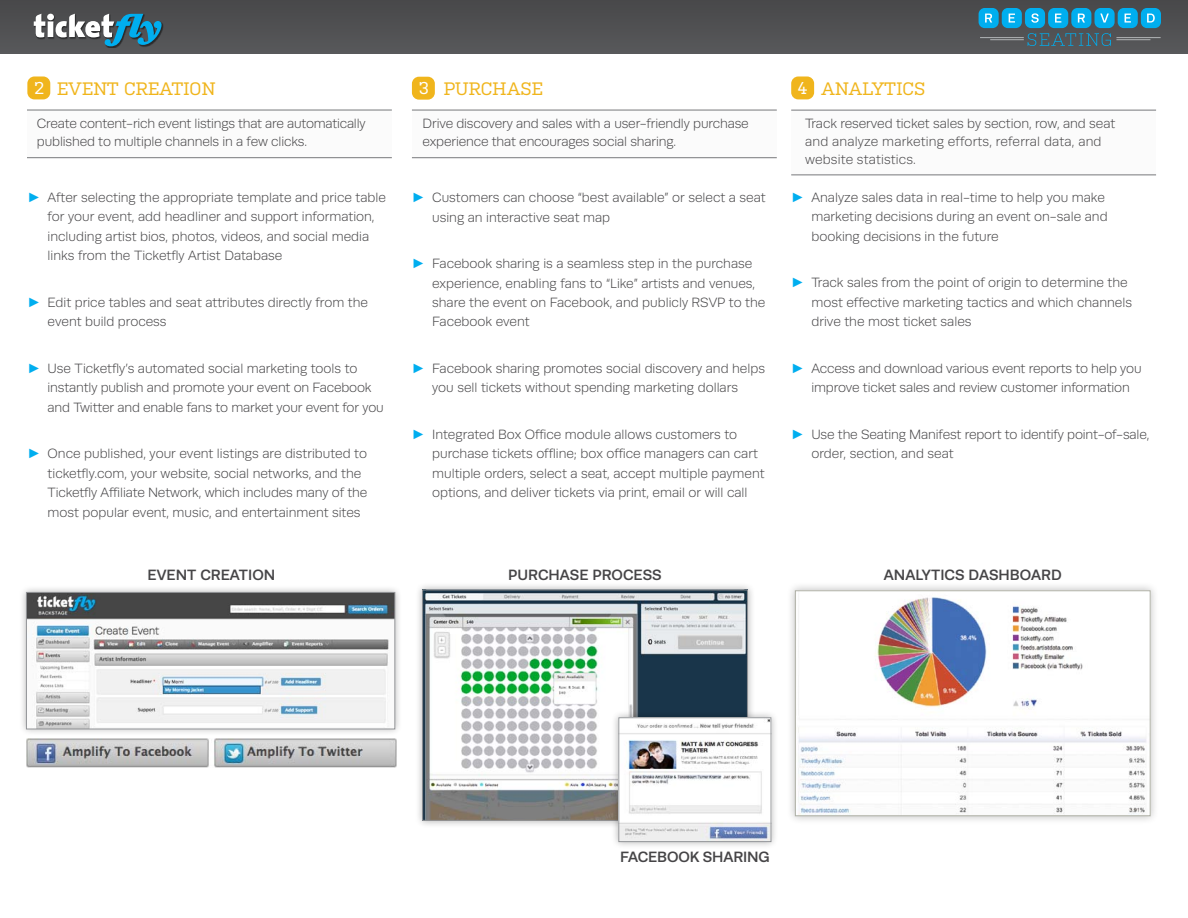
<style>
.page{position:relative;width:1188px;height:918px;background:#fff}
.page>*{position:absolute;margin:0;border:0;box-sizing:border-box;transform-origin:0 0}
.t1{font:18px "Kulturista";letter-spacing:-.01em;color:#f0b51c}
.t2{font:500 15px "Runda";color:#464547}
.t3{font:300 13.5px/19.5px "Runda";color:#464547}
.s1{font-size:17.25px;color:#fff}
.s2{font-family:"Arial";font-weight:900;color:#00aeef}
</style>
<div class="page">
<div style="left:791px;top:110px;width:365px;height:65px;background:#fbfbfb"></div>
<hr style="left:791px;top:110px;width:365px;height:1px;background:#77787b">
<hr style="left:791px;top:175px;width:365px;height:1px;background:#77787b">
<div style="left:412px;top:110px;width:365px;height:48px;background:#fbfbfb"></div>
<hr style="left:412px;top:110px;width:365px;height:1px;background:#77787b">
<hr style="left:412px;top:157px;width:365px;height:1px;background:#77787b">
<div style="left:27px;top:110px;width:365px;height:48px;background:#fbfbfb"></div>
<hr style="left:27px;top:110px;width:365px;height:1px;background:#77787b">
<hr style="left:27px;top:157px;width:365px;height:1px;background:#77787b">
<div style="left:414px;top:582px;width:342px;height:246px;background:#000;opacity:.3"></div>
<img style="left:424px;top:592px;width:322px;height:227px">
<div style="left:422px;top:590px;width:326px;height:231px;border:1px solid #939598"></div>
<div style="left:611px;top:710px;width:168px;height:139px;background:#000;opacity:.3"></div>
<img style="left:620px;top:719px;width:149px;height:121px">
<div style="left:618px;top:717px;width:153px;height:125px;border:1px solid #939598"></div>
<div style="left:27px;top:76px;width:23px;height:23px;background:#f0b51c;border-radius:7px"></div>
<div style="left:412px;top:77px;width:23px;height:23px;background:#f0b51c;border-radius:7px"></div>
<div style="left:791px;top:76px;width:23px;height:23px;background:#f0b51c;border-radius:7px"></div>
<div style="left:786px;top:582px;width:373px;height:243px;background:#000;opacity:.25"></div>
<img style="left:797px;top:592px;width:352px;height:222px">
<div style="left:795px;top:590px;width:356px;height:226px;border:1px solid #b0b1a7"></div>
<div style="left:0;top:0;width:1188px;height:54px;background:#505052"></div>
<div style="left:979px;top:8px;width:20px;height:20px;background:#00aeef;border-radius:6px"></div>
<svg style="left:985px;top:14px;width:7px;height:9px"></svg>
<div style="left:1002px;top:8px;width:20px;height:20px;background:#00aeef;border-radius:6px"></div>
<svg style="left:1009px;top:14px;width:6px;height:9px"></svg>
<div style="left:1025px;top:8px;width:20px;height:20px;background:#00aeef;border-radius:6px"></div>
<div style="left:1048px;top:8px;width:20px;height:20px;background:#00aeef;border-radius:6px"></div>
<div style="left:1071px;top:8px;width:20px;height:20px;background:#00aeef;border-radius:6px"></div>
<div style="left:1095px;top:8px;width:20px;height:20px;background:#00aeef;border-radius:6px"></div>
<div style="left:1118px;top:8px;width:20px;height:20px;background:#00aeef;border-radius:6px"></div>
<svg style="left:1125px;top:14px;width:6px;height:9px"></svg>
<div style="left:1141px;top:8px;width:20px;height:20px;background:#00aeef;border-radius:6px"></div>
<svg style="left:1147px;top:14px;width:8px;height:9px"></svg>
<svg style="left:1028px;top:13px;width:83px;height:33px"></svg>
<hr style="left:980px;top:37px;width:44px;height:1px;background:#b1b4b6">
<hr style="left:990px;top:39px;width:34px;height:1px;background:#b1b4b6">
<hr style="left:1116px;top:37px;width:45px;height:1px;background:#b1b4b6">
<hr style="left:1116px;top:39px;width:34px;height:1px;background:#b1b4b6">
<div style="left:34px;top:14px;width:129px;height:34px;background:#000;opacity:.5"></div>
<svg style="left:34px;top:14px;width:128px;height:32px"></svg>
<div style="left:18px;top:584px;width:384px;height:153px;background:#000;opacity:.3"></div>
<img style="left:28px;top:594px;width:365px;height:133px">
<div style="left:26px;top:592px;width:369px;height:137px;border:1px solid #939598"></div>
<img style="left:26px;top:738px;width:371px;height:30px">
<h1 class="t1" style="left:34px;top:75px;width:183px"><span class="s1">2</span> EVENT CREATION</h1>
<p class="t3" style="left:37px;top:115px;width:330px;line-height:18px">Create content-rich event listings that are automatically published to multiple channels in a few clicks.</p>
<p class="t3" style="left:48px;top:188px;width:340px;text-indent:-20px"><span class="s2">►</span> After selecting the appropriate template and price table for your event, add headliner and support information, including artist bios, photos, videos, and social media links from the Ticketfly Artist Database</p>
<p class="t3" style="left:48px;top:293px;width:322px;text-indent:-20px"><span class="s2">►</span> Edit price tables and seat attributes directly from the event build process</p>
<p class="t3" style="left:48px;top:359px;width:338px;text-indent:-20px"><span class="s2">►</span> Use Ticketfly’s automated social marketing tools to instantly publish and promote your event on Facebook and Twitter and enable fans to market your event for you</p>
<p class="t3" style="left:48px;top:444px;width:321px;text-indent:-20px"><span class="s2">►</span> Once published, your event listings are distributed to ticketfly.com, your website, social networks, and the Ticketfly Affiliate Network, which includes many of the most popular event, music, and entertainment sites</p>
<h1 class="t1" style="left:419px;top:75px;width:126px"><span class="s1">3</span> PURCHASE</h1>
<p class="t3" style="left:423px;top:115px;width:328px;line-height:18px">Drive discovery and sales with a user-friendly purchase experience that encourages social sharing.</p>
<p class="t3" style="left:432px;top:188px;width:335px;text-indent:-20px"><span class="s2">►</span> Customers can choose “best available” or select a seat using an interactive seat map</p>
<p class="t3" style="left:432px;top:254px;width:335px;text-indent:-20px"><span class="s2">►</span> Facebook sharing is a seamless step in the purchase experience, enabling fans to “Like” artists and venues, share the event on Facebook, and publicly RSVP to the Facebook event</p>
<p class="t3" style="left:412px;top:359px;width:355px;text-align:center"><span class="s2">►</span> Facebook sharing promotes social discovery and helps you sell tickets without spending marketing dollars</p>
<p class="t3" style="left:432px;top:425px;width:334px;text-indent:-20px"><span class="s2">►</span> Integrated Box Office module allows customers to purchase tickets offline; box office managers can cart multiple orders, select a seat, accept multiple payment options, and deliver tickets via print, email or will call</p>
<h1 class="t1" style="left:798px;top:75px;width:116px"><span class="s1">4</span> ANALYTICS</h1>
<p class="t3" style="left:805px;top:115px;width:312px;line-height:18px">Track reserved ticket sales by section, row, and seat and analyze marketing efforts, referral data, and website statistics.</p>
<p class="t3" style="left:811px;top:188px;width:298px;text-indent:-20px"><span class="s2">►</span> Analyze sales data in real-time to help you make marketing decisions during an event on-sale and booking decisions in the future</p>
<p class="t3" style="left:811px;top:273px;width:322px;text-indent:-20px"><span class="s2">►</span> Track sales from the point of origin to determine the most effective marketing tactics and which channels drive the most ticket sales</p>
<p class="t3" style="left:811px;top:359px;width:332px;text-indent:-20px"><span class="s2">►</span> Access and download various event reports to help you improve ticket sales and review customer information</p>
<p class="t3" style="left:811px;top:425px;width:340px;text-indent:-20px"><span class="s2">►</span> Use the Seating Manifest report to identify point-of-sale, order, section, and seat</p>
<p class="t2" style="left:148px;top:566px;width:129px">EVENT CREATION</p>
<p class="t2" style="left:508px;top:566px;width:155px">PURCHASE PROCESS</p>
<p class="t2" style="left:884px;top:566px;width:179px">ANALYTICS DASHBOARD</p>
<p class="t2" style="left:620px;top:849px;width:151px">FACEBOOK SHARING</p>
</div>
